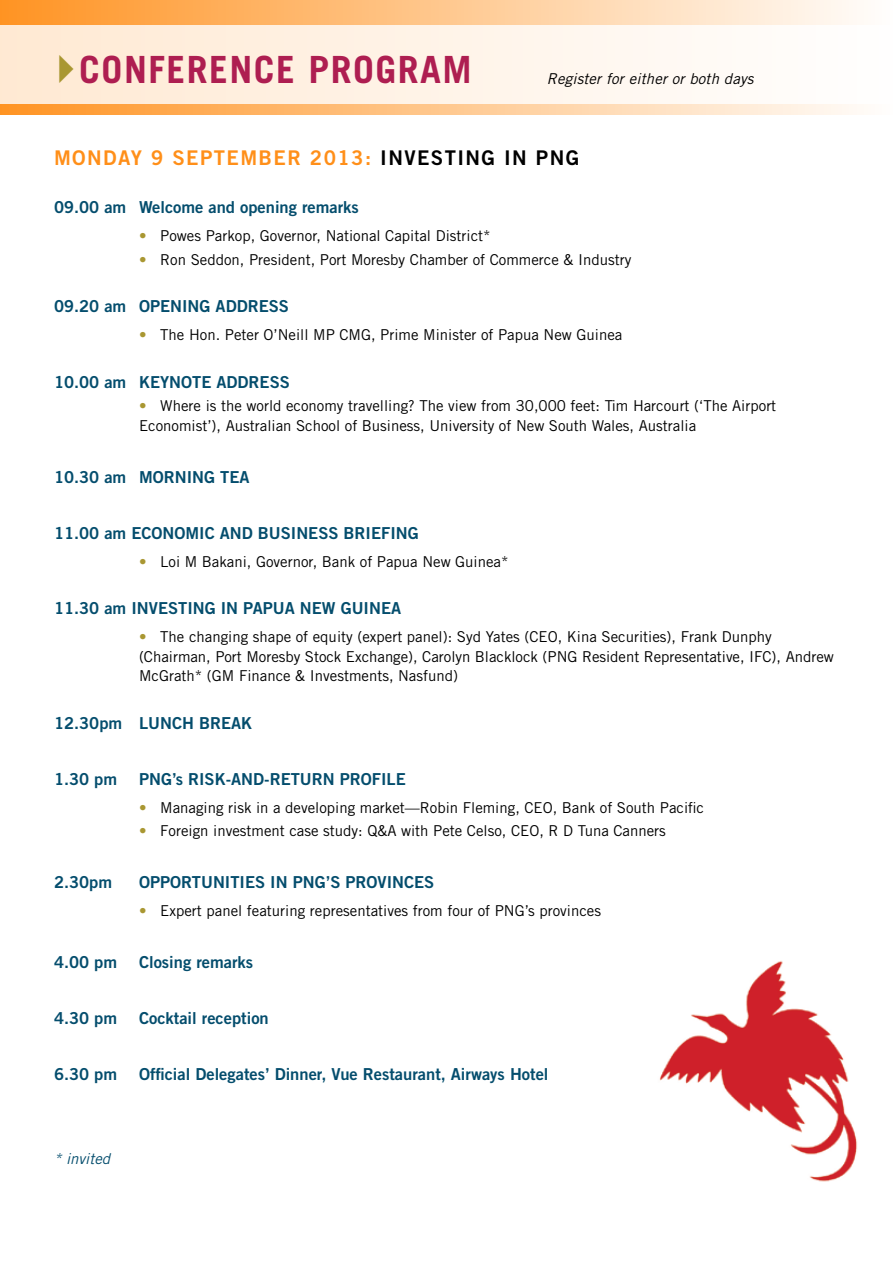
<style>
.page{position:relative;width:893px;height:1263px;background:#fff}
.page>*{position:absolute;margin:0;border:0;box-sizing:border-box;transform-origin:0 0}
.t1{font:700 37.5px "Trade Gothic";letter-spacing:.04em;color:#ae1e51}
.t2{font:20.25px "Trade Gothic Bold Two";letter-spacing:.07em;color:#ff8f19}
.t3{font:16.5px "Trade Gothic Bold Two";color:#044d6d}
.t4{font:15px/19.5px "Trade Gothic";color:#000}
.t5{font:italic 15px "Trade Gothic";letter-spacing:.01em;color:#000}
.t6{font:italic 15px "Trade Gothic";color:#044d6d}
.s1{color:#000}
.s2{color:#a99732}
</style>
<div class="page">
<div style="left:0;top:0;width:893px;height:115px;background:linear-gradient(to right,#ff9323,#fffefd)"></div>
<div style="left:0;top:26px;width:893px;height:78px;background:linear-gradient(to right,#ffe9d3,#fffefe)"></div>
<img style="left:659px;top:961px;width:198px;height:221px">
<svg style="left:60px;top:54px;width:14px;height:29px"></svg>
<h1 class="t1" style="left:79px;top:46px;width:367px">CON FERENCE PROGRAM</h1>
<p class="t5" style="left:547px;top:70px;width:208px">Register for either or both days</p>
<h2 class="t2" style="left:54px;top:145px;width:523px">Monday 9 Septem ber 2013: <span class="s1">Investi ng i n png</span></h2>
<p class="t3" style="left:54px;top:197px;width:306px">09.00 am Welcome and opening remarks</p>
<p class="t4" style="left:139px;top:225px;width:353px"><span class="s2">•</span> Powes Parkop, Governor, National Capital District*</p>
<p class="t4" style="left:139px;top:249px;width:494px"><span class="s2">•</span> Ron Seddon, President, Port Moresby Chamber of Commerce &amp; Industry</p>
<p class="t3" style="left:54px;top:296px;width:85px">09.20 am OPEN</p>
<p class="t3" style="left:182px;top:296px;width:45px">ING ADDRE</p>
<p class="t3" style="left:269px;top:296px;width:22px">SS</p>
<p class="t4" style="left:139px;top:325px;width:485px"><span class="s2">•</span> The Hon. Peter O’Neill MP CMG, Prime Minister of Papua New Guinea</p>
<p class="t3" style="left:54px;top:371px;width:107px">10.00 am KEYNOTE</p>
<p class="t3" style="left:217px;top:371px;width:12px">ADDRE</p>
<p class="t3" style="left:270px;top:371px;width:22px">SS</p>
<p class="t4" style="left:139px;top:396px;width:639px"><span class="s2">•</span> Where is the world economy travelling? The view from 30,000 feet: Tim H arcourt (‘The Airport<br>Economist’), Australian School of Business, University of New South Wales, Australia</p>
<p class="t3" style="left:54px;top:466px;width:111px">10.30 am MORN</p>
<p class="t3" style="left:187px;top:466px;width:45px">ING TEA</p>
<p class="t3" style="left:54px;top:522px;width:110px">11.00 am ECONO</p>
<p class="t3" style="left:186px;top:522px;width:47px">MIC AND</p>
<p class="t3" style="left:258px;top:522px;width:162px">BUSINESS BRIEFING</p>
<p class="t4" style="left:139px;top:551px;width:371px"><span class="s2">•</span> Loi M Bakani, Governor, Bank of Papua New Guinea*</p>
<p class="t3" style="left:54px;top:598px;width:94px">11.30 am INVE</p>
<p class="t3" style="left:168px;top:598px;width:87px">STING IN PAPUA</p>
<p class="t3" style="left:300px;top:598px;width:81px">NEW GUINEA</p>
<p class="t4" style="left:139px;top:627px;width:696px"><span class="s2">•</span> The changing shape of equity (expert panel): Syd Yates (CEO, Kina Securities), Frank Dunphy (Chairman, Port Moresby Stock Exchange), Carolyn Blacklock (PNG Resident Representative, IFC), Andrew<br>McGrath* (GM Finance &amp; Investments, Nasfund)</p>
<p class="t3" style="left:54px;top:712px;width:157px">12.30pm LUNCH BREA</p>
<p class="t3" style="left:241px;top:712px;width:13px">K</p>
<p class="t3" style="left:54px;top:768px;width:79px">1.30 pm PN</p>
<p class="t3" style="left:161px;top:768px;width:82px">G’s RISK-AND</p>
<p class="t3" style="left:264px;top:768px;width:17px">-RETURN</p>
<p class="t3" style="left:340px;top:768px;width:12px">PRO</p>
<p class="t3" style="left:372px;top:768px;width:33px">FILE</p>
<p class="t4" style="left:139px;top:797px;width:566px"><span class="s2">•</span> Managing risk in a developing market—Robin Fleming, CEO, Bank of South Pacific</p>
<p class="t4" style="left:139px;top:821px;width:528px"><span class="s2">•</span> Foreign investment case study: Q&amp;A with Pete Celso, CEO, R D Tuna Canners</p>
<p class="t3" style="left:54px;top:872px;width:72px">2.30pm OPPORTUN</p>
<p class="t3" style="left:225px;top:872px;width:132px">ITIES IN PNG’S PROV</p>
<p class="t3" style="left:387px;top:872px;width:49px">INCES</p>
<p class="t4" style="left:139px;top:901px;width:463px"><span class="s2">•</span> Expert panel featuring representatives from four of PNG’s provinces</p>
<p class="t3" style="left:54px;top:952px;width:65px">4.00 pm</p>
<p class="t3" style="left:139px;top:952px;width:116px">Closing remarks</p>
<p class="t3" style="left:54px;top:1008px;width:65px">4.30 pm</p>
<p class="t3" style="left:139px;top:1008px;width:131px">Cocktail reception</p>
<p class="t3" style="left:54px;top:1064px;width:496px">6.30 pm Official Delegates’ Dinner, Vue Restaurant, Airways Hotel</p>
<p class="t6" style="left:54px;top:1149px;width:58px">* invited</p>
</div>
